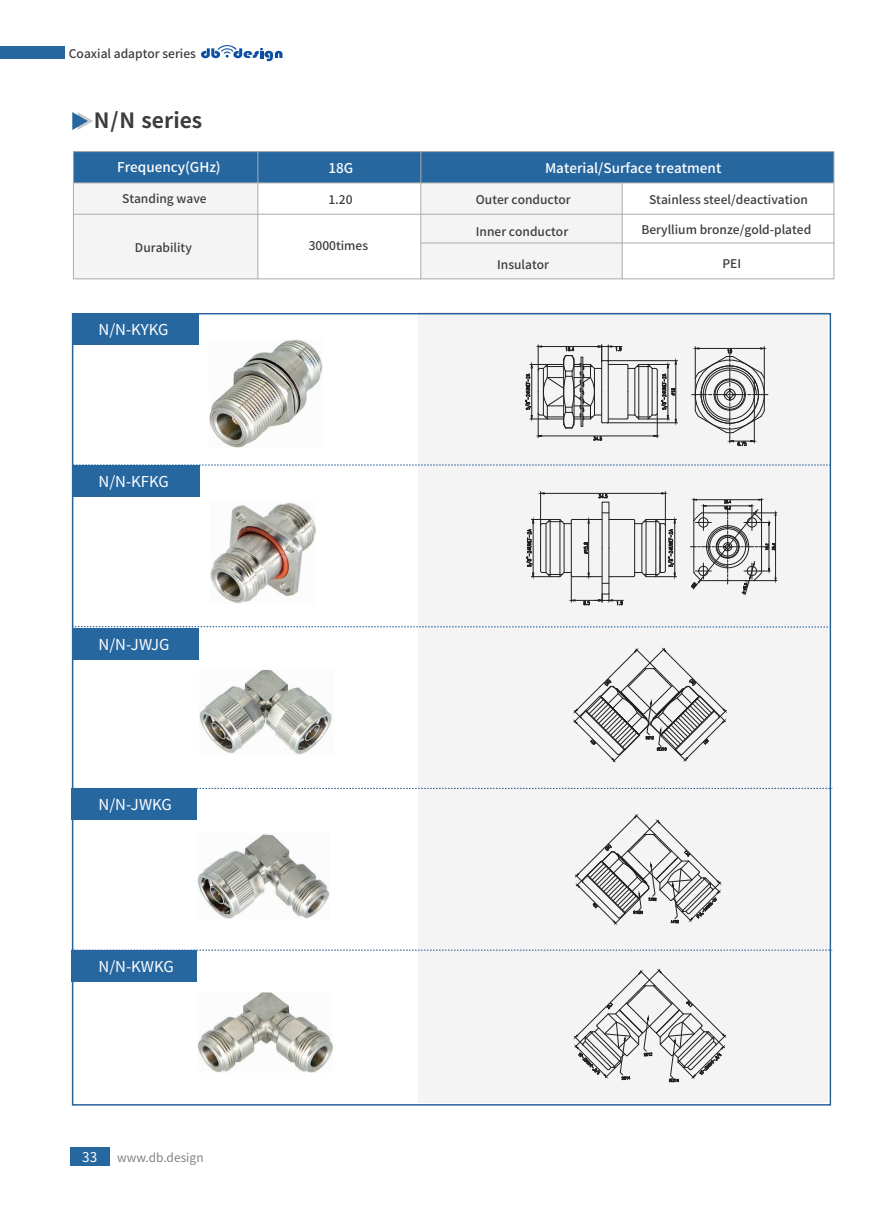
<style>
.page{position:relative;width:893px;height:1212px;background:#fff}
.page>*{position:absolute;margin:0;border:0;box-sizing:border-box;transform-origin:0 0}
.t1{font:700 21px "Noto Sans Hans";color:#3b3d3d}
.t2{font:15px "Noto Sans Hans";color:#fff}
.t3{font:500 13.5px "Noto Sans Hans";color:#fff}
.t4{font:13.5px "Noto Sans Hans";color:#fff}
.t5{font:500 12px "Noto Sans Hans";color:#3d3d3d}
.t6{font:12px "Noto Sans Hans";color:#808285}
</style>
<div class="page">
<div style="left:418px;top:312px;width:409px;height:790px;background:#f4f4f4"></div>
<div style="left:70px;top:1147px;width:40px;height:19px;background:#2767a0"></div>
<svg style="left:76px;top:464px;width:752px;height:1px"></svg>
<svg style="left:75px;top:626px;width:753px;height:1px"></svg>
<svg style="left:197px;top:788px;width:635px;height:1px"></svg>
<svg style="left:71px;top:949px;width:761px;height:2px"></svg>
<img style="left:209px;top:340px;width:113px;height:108px">
<svg style="left:692px;top:347px;width:76px;height:99px"></svg>
<svg style="left:525px;top:345px;width:152px;height:96px"></svg>
<img style="left:211px;top:501px;width:104px;height:102px">
<hr style="left:665px;top:492px;width:1px;height:33px;background:#231f20">
<hr style="left:540px;top:492px;width:1px;height:33px;background:#231f20">
<hr style="left:544px;top:493px;width:118px;height:1px;background:#231f20">
<svg style="left:598px;top:492px;width:10px;height:6px"></svg>
<svg style="left:690px;top:498px;width:87px;height:97px"></svg>
<svg style="left:526px;top:513px;width:150px;height:92px"></svg>
<img style="left:200px;top:670px;width:132px;height:84px">
<svg style="left:573px;top:647px;width:154px;height:116px"></svg>
<img style="left:198px;top:834px;width:132px;height:84px">
<svg style="left:574px;top:814px;width:148px;height:111px"></svg>
<img style="left:197px;top:992px;width:136px;height:80px">
<svg style="left:573px;top:968px;width:154px;height:114px"></svg>
<div style="left:73px;top:314px;width:126px;height:31px;background:#2767a0"></div>
<div style="left:73px;top:465px;width:126px;height:31px;background:#2767a0"></div>
<div style="left:73px;top:628px;width:125px;height:31px;background:#2767a0"></div>
<div style="left:71px;top:788px;width:126px;height:32px;background:#2767a0"></div>
<div style="left:71px;top:950px;width:126px;height:32px;background:#2767a0"></div>
<div style="left:0;top:47px;width:64px;height:12px;background:#2767a0"></div>
<svg style="left:201px;top:45px;width:81px;height:16px"></svg>
<div style="left:74px;top:183px;width:184px;height:96px;background:#f4f4f4"></div>
<div style="left:421px;top:183px;width:201px;height:96px;background:#f4f4f4"></div>
<div style="left:73px;top:152px;width:761px;height:31px;background:#2767a0"></div>
<div style="left:73px;top:151px;width:761px;height:128px;border:1px solid #a9abae"></div>
<hr style="left:73px;top:214px;width:761px;height:1px;background:#a9abae">
<hr style="left:421px;top:243px;width:413px;height:1px;background:#a9abae">
<hr style="left:73px;top:183px;width:761px;height:1px;background:#a9abae">
<hr style="left:622px;top:183px;width:1px;height:96px;background:#a9abae">
<hr style="left:420px;top:152px;width:1px;height:127px;background:#a9abae">
<hr style="left:257px;top:152px;width:1px;height:127px;background:#a9abae">
<svg style="left:72px;top:112px;width:21px;height:18px"></svg>
<p class="t5" style="left:69px;top:47px;width:129px">Coaxial adaptor series</p>
<h1 class="t1" style="left:94px;top:108px;width:110px">N/N series</h1>
<p class="t3" style="left:117px;top:160px;width:105px">Frequency(GHz)</p>
<p class="t5" style="left:122px;top:192px;width:86px">Standing wave</p>
<p class="t5" style="left:135px;top:240px;width:58px">Durability</p>
<p class="t2" style="left:99px;top:321px;width:71px">N/N-KYKG</p>
<p class="t2" style="left:99px;top:473px;width:72px">N/N-KFKG</p>
<p class="t2" style="left:99px;top:636px;width:72px">N/N-JWJG</p>
<p class="t2" style="left:99px;top:796px;width:75px">N/N-JWKG</p>
<p class="t2" style="left:99px;top:958px;width:77px">N/N-KWKG</p>
<p class="t4" style="left:82px;top:1149px;width:16px">33</p>
<p class="t6" style="left:117px;top:1150px;width:88px">www.db.design</p>
<p class="t3" style="left:328px;top:161px;width:26px">18G</p>
<p class="t5" style="left:328px;top:193px;width:26px">1.20</p>
<p class="t5" style="left:309px;top:239px;width:61px">3000times</p>
<p class="t3" style="left:545px;top:161px;width:178px">Material/Surface treatment</p>
<p class="t5" style="left:476px;top:193px;width:96px">Outer conductor</p>
<p class="t5" style="left:476px;top:224px;width:94px">Inner conductor</p>
<p class="t5" style="left:497px;top:258px;width:53px">Insulator</p>
<p class="t5" style="left:649px;top:193px;width:160px">Stainless steel/deactivation</p>
<p class="t5" style="left:641px;top:222px;width:171px">Beryllium bronze/gold-plated</p>
<p class="t5" style="left:722px;top:257px;width:20px">PEI</p>
</div>
